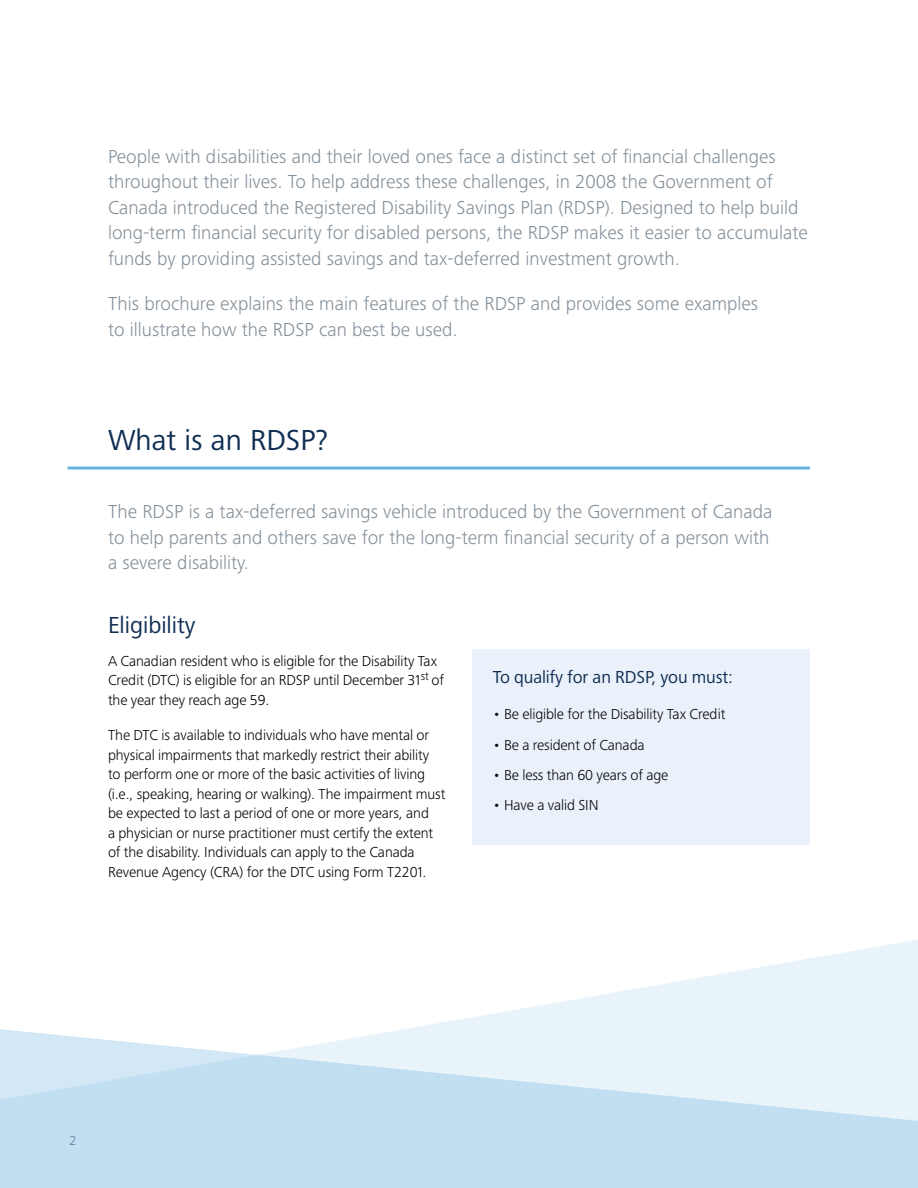
<style>
.page{position:relative;width:918px;height:1188px;background:#fff}
.page>*{position:absolute;margin:0;border:0;box-sizing:border-box;transform-origin:0 0}
.t1{font:30px "Frutiger Next Pro";color:#0f2d52}
.t2{font:24px "Frutiger Next Pro";color:#0f2d52}
.t3{font:300 19.5px/25.5px "Frutiger Next Pro";color:#828e98}
.t4{font:18px "Frutiger Next Pro";letter-spacing:-.01em;color:#0f2d52}
.t5{font:300 15px/19.5px "Frutiger Next Pro";letter-spacing:-.01em;color:#000}
.t6{font:300 13.5px "Frutiger Next Pro";color:#485865}
</style>
<div class="page">
<svg style="left:413px;top:940px;width:505px;height:88px;fill:#eaf4fb"></svg>
<svg style="left:0;top:1028px;width:918px;height:160px;background:#cee5f4"></svg>
<div style="left:472px;top:649px;width:338px;height:196px;background:#eaf1fa"></div>
<hr style="left:68px;top:467px;width:742px;height:3px;background:#6ab2e2">
<p class="t3" style="left:108px;top:143px;width:701px">People with disabilities and their loved ones face a distinct set of financial challenges throughout their lives. To help address these challenges, in 2008 the Government of Canada introduced the Registered Disability Savings Plan (RDSP). Designed to help build long-term financial security for disabled persons, the RDSP makes it easier to accumulate funds by providing assisted savings and tax-deferred investment growth.</p>
<p class="t3" style="left:108px;top:291px;width:652px">This brochure explains the main features of the RDSP and provides some examples to illustrate how the RDSP can best be used.</p>
<h1 class="t1" style="left:108px;top:423px;width:221px">What is an RDSP?</h1>
<p class="t3" style="left:108px;top:499px;width:666px">The RDSP is a tax-deferred savings vehicle introduced by the Government of Canada to help parents and others save for the long-term financial security of a person with a severe disability.</p>
<p class="t2" style="left:108px;top:611px;width:89px">Eligibility</p>
<p class="t5" style="left:108px;top:651px;width:338px">A Canadian resident who is eligible for the Disability Tax<br>Credit (DTC) is eligible for an RDSP until December 31<sup>st</sup> of the year they reach age 59.</p>
<p class="t5" style="left:108px;top:726px;width:339px">The DTC is available to individuals who have mental or physical impairments that markedly restrict their ability to perform one or more of the basic activities of living (i.e., speaking, hearing or walking). The impairment must be expected to last a period of one or more years, and<br>a physician or nurse practitioner must certify the extent of the disability. Individuals can apply to the Canada Revenue Agency (CRA) for the DTC using Form T2201.</p>
<p class="t4" style="left:493px;top:666px;width:242px">To qualify for an RDSP, you must:</p>
<p class="t5" style="left:493px;top:705px;width:234px">• Be eligible for the Disability Tax Credit</p>
<p class="t5" style="left:493px;top:735px;width:153px">• Be a resident of Canada</p>
<p class="t5" style="left:493px;top:765px;width:177px">• Be less than 60 years of age</p>
<p class="t5" style="left:493px;top:796px;width:107px">• Have a valid SIN</p>
<p class="t6" style="left:70px;top:1132px;width:9px">2</p>
</div>
